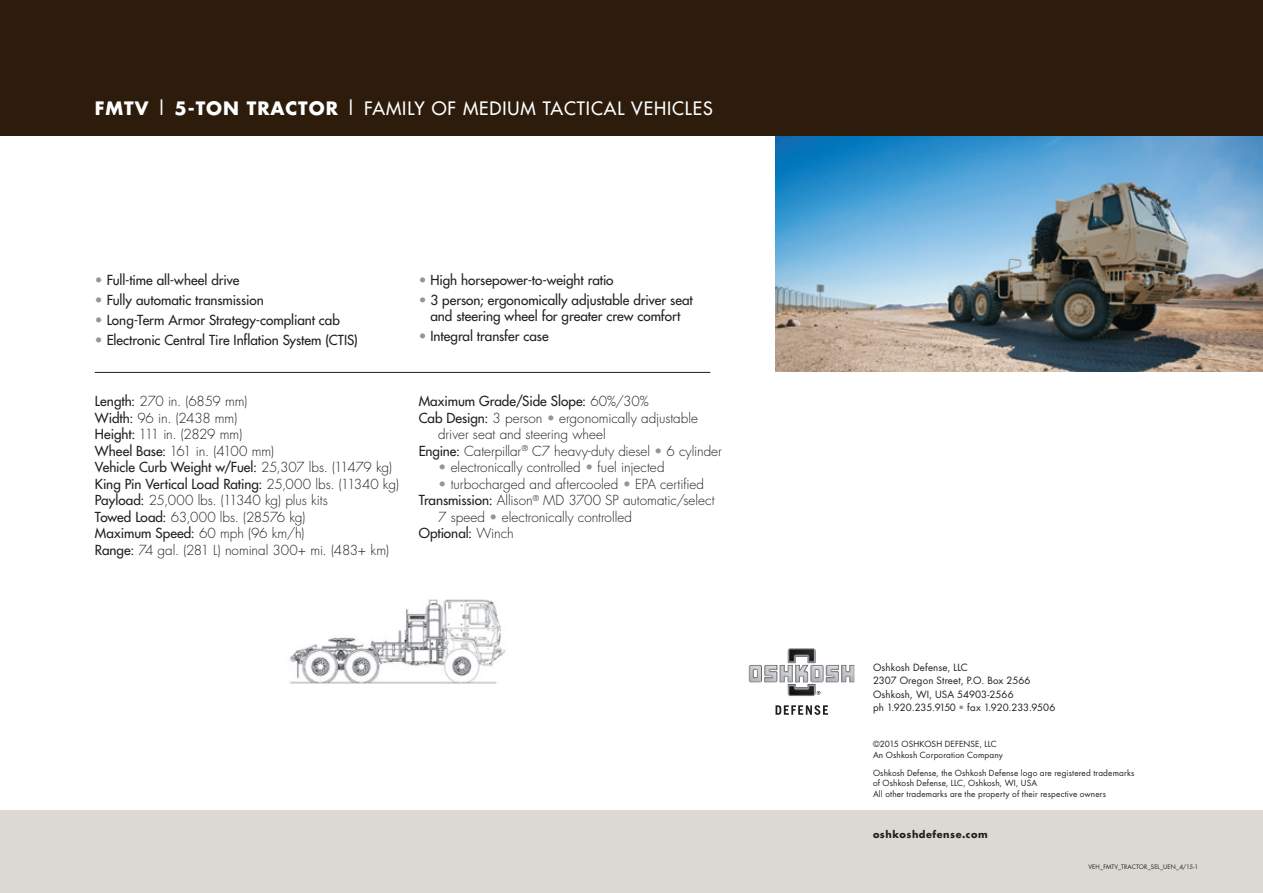
<style>
.page{position:relative;width:1263px;height:893px;background:#fff}
.page>*{position:absolute;margin:0;border:0;box-sizing:border-box;transform-origin:0 0}
.t1{font:18px "Futura";letter-spacing:.05em;color:#fff}
.NEW_BRAND_SPECS{font:13.5px/16.5px "Futura";color:#231f20;text-align:center}
.NEW_BRAND_SPECS-2{font:300 13.5px/16.5px "Futura";letter-spacing:-.005em;color:#231f20}
.NEW_BRAND_SPECS-3{font:300 13.5px "Futura";letter-spacing:-.07em;color:#231f20}
.NEW_BRAND_SPECS-4{font:300 13.5px "Futura";letter-spacing:-.045em;color:#231f20}
.t2{font:9.75px "Futura";letter-spacing:.01em;color:#231f20}
.t3{font:700 9.75px "Futura";letter-spacing:.05em;color:#231f20}
.t4{font:8.25px/10.5px "Futura";letter-spacing:.015em;color:#231f20}
.t5{font:6px "Futura";letter-spacing:.01em;color:#231f20}
.s1{font-weight:700}
.s2{color:#939598}
.s3{font-weight:400}
.s4{font-weight:300}
</style>
<div class="page">
<img style="left:776px;top:136px;width:487px;height:235px">
<div style="left:0;top:0;width:1263px;height:136px;background:#2d1c0c"></div>
<hr style="left:95px;top:372px;width:615px;height:1px;background:#2d1c0c">
<img style="left:290px;top:599px;width:216px;height:85px">
<div style="left:0;top:810px;width:1263px;height:83px;background:#dcd9d5"></div>
<svg style="left:749px;top:648px;width:105px;height:48px"></svg>
<svg style="left:775px;top:705px;width:53px;height:10px"></svg>
<p class="t1" style="left:95px;top:96px;width:619px"><span class="s1">FMTV</span> | <span class="s1">5-TON TRACTOR</span> | FAMILY OF MEDIUM TACTICAL VEHICLES</p>
<p class="NEW_BRAND_SPECS" style="left:95px;top:272px;width:146px"><span class="s2">•</span> Full-time all-wheel drive</p>
<p class="NEW_BRAND_SPECS" style="left:95px;top:292px;width:170px"><span class="s2">•</span> Fully automatic transmission</p>
<p class="NEW_BRAND_SPECS" style="left:95px;top:312px;width:246px"><span class="s2">•</span> Long-Term Armor Strategy-compliant cab</p>
<p class="NEW_BRAND_SPECS" style="left:95px;top:332px;width:264px"><span class="s2">•</span> Electronic Central Tire Inflation System (CTIS)</p>
<p class="NEW_BRAND_SPECS-2" style="left:95px;top:393px;width:154px"><span class="s3">Length:</span> 270 in. (6859 mm)</p>
<p class="NEW_BRAND_SPECS-2" style="left:95px;top:410px;width:144px"><span class="s3">Width:</span> 96 in. (2438 mm)</p>
<p class="NEW_BRAND_SPECS-4" style="left:95px;top:426px;width:149px"><span class="s3">Height:</span> 111 in. (2829 mm)</p>
<p class="NEW_BRAND_SPECS-3" style="left:95px;top:442px;width:181px"><span class="s3">Wheel Base:</span> 161 in. (4100 mm)</p>
<p class="NEW_BRAND_SPECS" style="left:95px;top:459px;width:299px">Vehicle Curb Weight w/Fuel: <span class="s4">25,307 lbs. (11479 kg)</span></p>
<p class="NEW_BRAND_SPECS" style="left:95px;top:475px;width:305px">King Pin Vertical Load Rating: <span class="s4">25,000 lbs. (11340 kg)</span></p>
<p class="NEW_BRAND_SPECS-2" style="left:95px;top:492px;width:234px"><span class="s3">Payload:</span> 25,000 lbs. (11340 kg) plus kits</p>
<p class="NEW_BRAND_SPECS-2" style="left:95px;top:509px;width:212px"><span class="s3">Towed Load:</span> 63,000 lbs. (28576 kg)</p>
<p class="NEW_BRAND_SPECS" style="left:95px;top:525px;width:211px">Maximum Speed: <span class="s4">60 mph (96 km/h)</span></p>
<p class="NEW_BRAND_SPECS-2" style="left:95px;top:542px;width:296px"><span class="s3">Range:</span> 74 gal. (281 L) nominal 300+ mi. (483+ km)</p>
<p class="NEW_BRAND_SPECS" style="left:419px;top:272px;width:196px"><span class="s2">•</span> High horsepower-to-weight ratio</p>
<p class="NEW_BRAND_SPECS" style="left:419px;top:292px;width:276px"><span class="s2">•</span> 3 person; ergonomically adjustable driver seat and steering wheel for greater crew comfort</p>
<p class="NEW_BRAND_SPECS" style="left:419px;top:328px;width:131px"><span class="s2">•</span> Integral transfer case</p>
<p class="NEW_BRAND_SPECS" style="left:419px;top:393px;width:232px">Maximum Grade/Side Slope: <span class="s4">60%/30%</span></p>
<p class="NEW_BRAND_SPECS-2" style="left:438px;top:410px;width:261px;text-indent:-19px"><span class="s3">Cab Design:</span> 3 person <span class="s2">•</span> ergonomically adjustable driver seat and steering wheel</p>
<p class="NEW_BRAND_SPECS-2" style="left:419px;top:443px;width:305px"><span class="s3">Engine:</span> Caterpillar<sup>®</sup> C7 heavy-duty diesel <span class="s2">•</span> 6 cylinder</p>
<p class="NEW_BRAND_SPECS-2" style="left:438px;top:459px;width:228px"><span class="s2">•</span> electronically controlled <span class="s2">•</span> fuel injected</p>
<p class="NEW_BRAND_SPECS-2" style="left:438px;top:476px;width:268px"><span class="s2">•</span> turbocharged and aftercooled <span class="s2">•</span> EPA certified</p>
<p class="NEW_BRAND_SPECS-2" style="left:438px;top:492px;width:278px;text-indent:-19px"><span class="s3">Transmission:</span> Allison<sup>®</sup> MD 3700 SP automatic/select<br>7 speed <span class="s2">•</span> electronically controlled</p>
<p class="NEW_BRAND_SPECS" style="left:419px;top:525px;width:97px">Optional: <span class="s4">Winch</span></p>
<p class="t2" style="left:873px;top:661px;width:96px">Oshkosh Defense, LLC</p>
<p class="t2" style="left:873px;top:674px;width:159px">2307 Oregon Street, P.O. Box 2566</p>
<p class="t2" style="left:873px;top:688px;width:142px">Oshkosh, WI, USA 54903-2566</p>
<p class="t2" style="left:873px;top:701px;width:184px">ph 1.920.235.9150 <span class="s2">•</span> fax 1.920.233.9506</p>
<p class="t4" style="left:873px;top:739px;width:125px">©2015 OSHKOSH DEFENSE, LLC</p>
<p class="t4" style="left:873px;top:750px;width:131px">An Oshkosh Corporation Company</p>
<p class="t4" style="left:873px;top:768px;width:263px">Oshkosh Defense, the Oshkosh Defense logo are registered trademarks of Oshkosh Defense, LLC, Oshkosh, WI, USA</p>
<p class="t4" style="left:873px;top:789px;width:235px">All other trademarks are the property of their respective owners</p>
<p class="t3" style="left:873px;top:828px;width:116px">oshkoshdefense.com</p>
<p class="t5" style="left:1088px;top:863px;width:111px">VEH_FMTV_TRACTOR_SEL_UEN_4/15-1</p>
</div>
